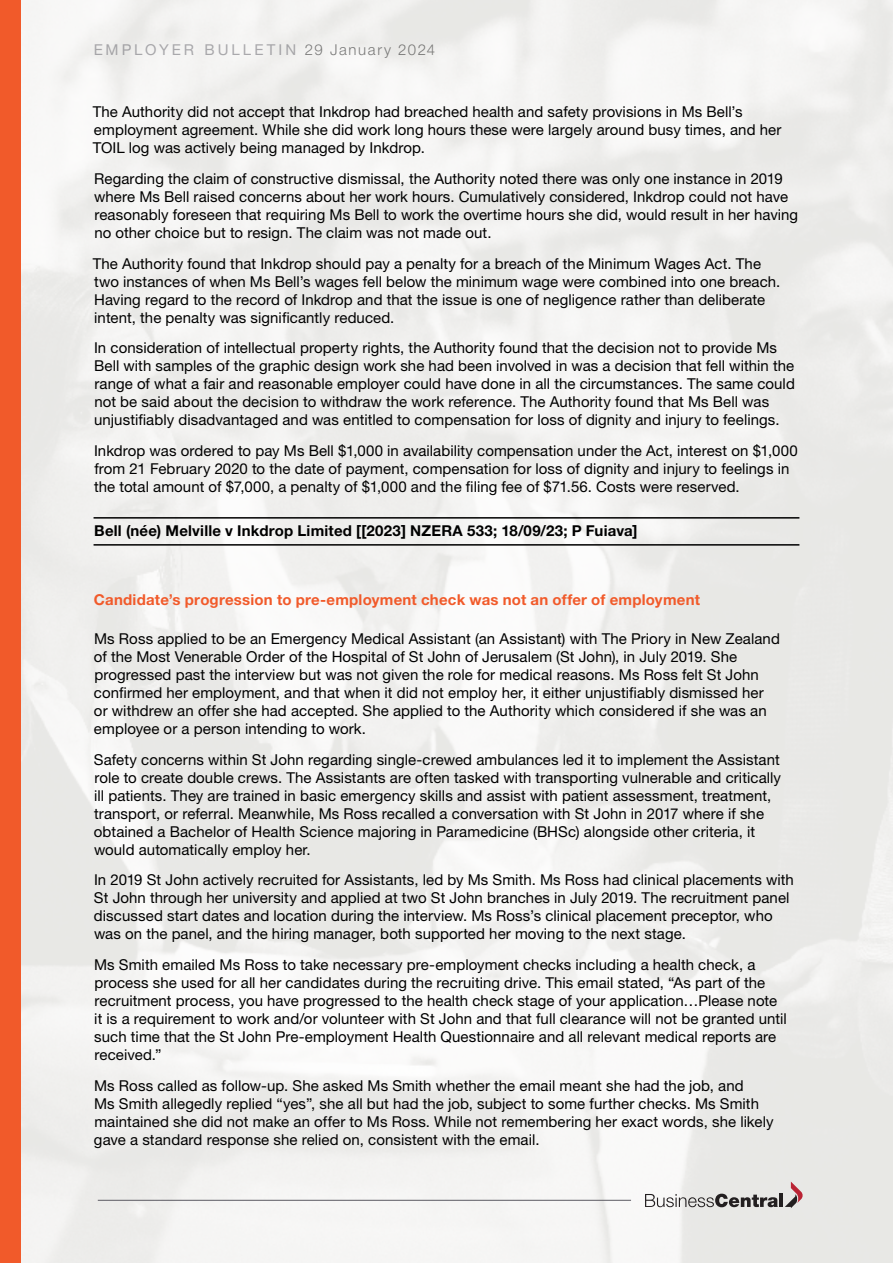
<style>
.page{position:relative;width:893px;height:1263px;background:#fff}
.page>*{position:absolute;margin:0;border:0;box-sizing:border-box;transform-origin:0 0}
.t1{font:15px/18px "Helvetica Neue LT Pro";letter-spacing:.005em;color:#000}
.t2{font:700 15px "Helvetica Neue LT Pro";letter-spacing:.015em;color:#f15a2a}
.t3{font:700 15px "Helvetica Neue LT Pro";letter-spacing:.015em;color:#000}
.t4{font:15px "Helvetica Neue LT Pro";letter-spacing:.2em;color:#5c5b63}
.s1{font-weight:300;color:#000}
</style>
<div class="page">
<img style="left:21px;top:0;width:872px;height:1263px">
<hr style="left:98px;top:1200px;width:533px;height:1px;background:#5c5b63">
<svg style="left:645px;top:1194px;width:133px;height:13px;background:#a19f9e"></svg>
<hr style="left:779px;top:1194px;width:4px;height:13px;background:#231f20">
<svg style="left:785px;top:1181px;width:18px;height:27px"></svg>
<div style="left:0;top:0;width:21px;height:1263px;background:#f15a2a"></div>
<hr style="left:94px;top:517px;width:705px;height:2px;background:#000">
<hr style="left:94px;top:544px;width:705px;height:2px;background:#000">
<p class="t4" style="left:94px;top:41px;width:343px">EMPLOYER BULLETIN <span class="s1">29 January 2024</span></p>
<p class="t1" style="left:93px;top:102px;width:690px">The Authority did not accept that Inkdrop had breached health and safety provisions in Ms Bell’s employment agreement. While she did work long hours these were largely around busy times, and her<br>TOIL log was actively being managed by Inkdrop.</p>
<p class="t1" style="left:94px;top:169px;width:706px">Regarding the claim of constructive dismissal, the Authority noted there was only one instance in 2019 where Ms Bell raised concerns about her work hours. Cumulatively considered, Inkdrop could not have reasonably foreseen that requiring Ms Bell to work the overtime hours she did, would result in her having no other choice but to resign. The claim was not made out.</p>
<p class="t1" style="left:93px;top:254px;width:689px">The Authority found that Inkdrop should pay a penalty for a breach of the Minimum Wages Act. The two instances of when Ms Bell’s wages fell below the minimum wage were combined into one breach.<br>Having regard to the record of Inkdrop and that the issue is one of negligence rather than deliberate intent, the penalty was significantly reduced.</p>
<p class="t1" style="left:94px;top:339px;width:702px">In consideration of intellectual property rights, the Authority found that the decision not to provide Ms Bell with samples of the graphic design work she had been involved in was a decision that fell within the range of what a fair and reasonable employer could have done in all the circumstances. The same could not be said about the decision to withdraw the work reference. The Authority found that Ms Bell was unjustifiably disadvantaged and was entitled to compensation for loss of dignity and injury to feelings.</p>
<p class="t1" style="left:94px;top:441px;width:705px">Inkdrop was ordered to pay Ms Bell $1,000 in availability compensation under the Act, interest on $1,000 from 21 February 2020 to the date of payment, compensation for loss of dignity and injury to feelings in the total amount of $7,000, a penalty of $1,000 and the filing fee of $71.56. Costs were reserved.</p>
<p class="t3" style="left:94px;top:521px;width:545px">Bell (née) Melville v Inkdrop Limited [[2023] NZERA 533; 18/09/23; P Fuiava]</p>
<p class="t2" style="left:94px;top:590px;width:608px">Candidate’s progression to pre-employment check was not an offer of employment</p>
<p class="t1" style="left:94px;top:629px;width:687px">Ms Ross applied to be an Emergency Medical Assistant (an Assistant) with The Priory in New Zealand of the Most Venerable Order of the Hospital of St John of Jerusalem (St John), in July 2019. She progressed past the interview but was not given the role for medical reasons. Ms Ross felt St John confirmed her employment, and that when it did not employ her, it either unjustifiably dismissed her or withdrew an offer she had accepted. She applied to the Authority which considered if she was an employee or a person intending to work.</p>
<p class="t1" style="left:94px;top:750px;width:689px">Safety concerns within St John regarding single-crewed ambulances led it to implement the Assistant role to create double crews. The Assistants are often tasked with transporting vulnerable and critically ill patients. They are trained in basic emergency skills and assist with patient assessment, treatment, transport, or referral. Meanwhile, Ms Ross recalled a conversation with St John in 2017 where if she obtained a Bachelor of Health Science majoring in Paramedicine (BHSc) alongside other criteria, it would automatically employ her.</p>
<p class="t1" style="left:94px;top:871px;width:701px">In 2019 St John actively recruited for Assistants, led by Ms Smith. Ms Ross had clinical placements with St John through her university and applied at two St John branches in July 2019. The recruitment panel discussed start dates and location during the interview. Ms Ross’s clinical placement preceptor, who was on the panel, and the hiring manager, both supported her moving to the next stage.</p>
<p class="t1" style="left:94px;top:956px;width:694px">Ms Smith emailed Ms Ross to take necessary pre-employment checks including a health check, a process she used for all her candidates during the recruiting drive. This email stated, “As part of the recruitment process, you have progressed to the health check stage of your application…Please note it is a requirement to work and/or volunteer with St John and that full clearance will not be granted until such time that the St John Pre-employment Health Questionnaire and all relevant medical reports are received.”</p>
<p class="t1" style="left:94px;top:1076px;width:681px">Ms Ross called as follow-up. She asked Ms Smith whether the email meant she had the job, and<br>Ms Smith allegedly replied “yes”, she all but had the job, subject to some further checks. Ms Smith maintained she did not make an offer to Ms Ross. While not remembering her exact words, she likely gave a standard response she relied on, consistent with the email.</p>
</div>
